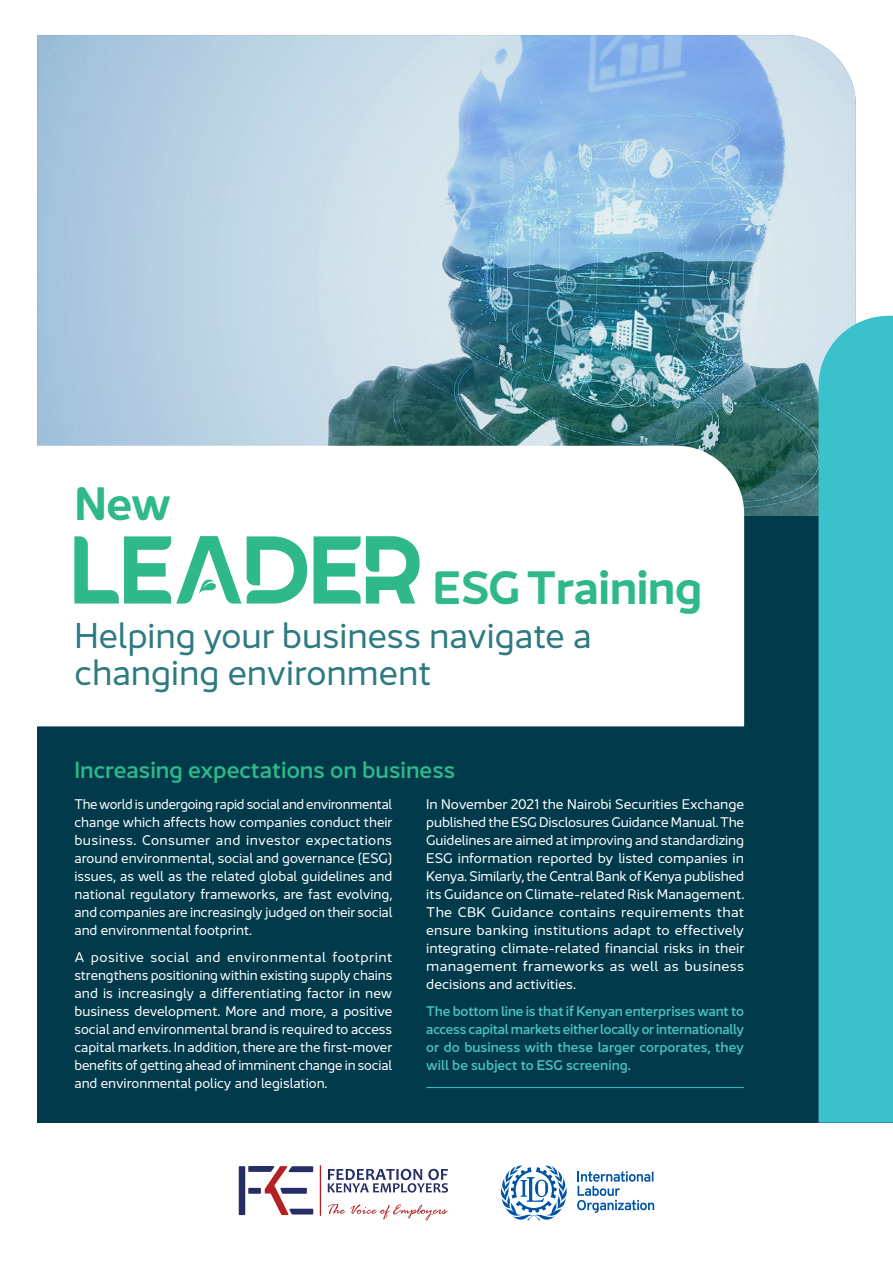
<style>
.page{position:relative;width:893px;height:1263px;background:#fff}
.page>*{position:absolute;margin:0;border:0;box-sizing:border-box;transform-origin:0 0}
.t1{font:600 45px "Jano Sans Pro";letter-spacing:-.01em;color:#2fb88a}
.t2{font:34.5px/37.7px "Jano Sans Pro";color:#2d7a80}
.t3{font:500 22.5px "Jano Sans Pro";color:#2fb88a}
.t4{font:13.5px/18px "Jano Sans Pro";color:#fff;text-align:justify}
.t5{font:500 13.5px/18px "Jano Sans Pro";color:#4bc2be;text-align:justify}
</style>
<div class="page">
<div style="left:37px;top:516px;width:856px;height:607px;background:#003a4b"></div>
<svg style="left:239px;top:1166px;width:74px;height:49px"></svg>
<svg style="left:328px;top:1169px;width:120px;height:23px"></svg>
<hr style="left:320px;top:1165px;width:1px;height:51px;background:#b42024">
<svg style="left:328px;top:1204px;width:120px;height:16px"></svg>
<svg style="left:577px;top:1171px;width:77px;height:42px"></svg>
<svg style="left:500px;top:1165px;width:67px;height:55px"></svg>
<img style="left:37px;top:35px;width:819px;height:481px">
<div style="left:819px;top:316px;width:74px;height:807px;background:#3ac1cc"></div>
<div style="left:37px;top:446px;width:707px;height:280px;background:#fff"></div>
<svg style="left:314px;top:536px;width:106px;height:67px;background:#7fd3b7"></svg>
<svg style="left:247px;top:536px;width:60px;height:67px;background:#88d6bc"></svg>
<svg style="left:74px;top:536px;width:167px;height:68px;background:#9dddc8"></svg>
<hr style="left:426px;top:1087px;width:318px;height:1px;background:#3ac1cc">
<h1 class="t1" style="left:74px;top:466px;width:98px">New</h1>
<h1 class="t1" style="left:433px;top:550px;width:271px">ESG Training</h1>
<h2 class="t2" style="left:74px;top:613px;width:519px">Helping your business navigate a changing environment</h2>
<h3 class="t3" style="left:74px;top:752px;width:382px">Increasing expectations on business</h3>
<p class="t4" style="left:74px;top:794px;width:320px">The world is undergoing rapid social and environmental change which affects how companies conduct their business. Consumer and investor expectations around environmental, social and governance (ESG) issues, as well as the related global guidelines and national regulatory frameworks, are fast evolving, and companies are increasingly judged on their social and environmental footprint.</p>
<p class="t4" style="left:74px;top:946px;width:320px">A positive social and environmental footprint strengthens positioning within existing supply chains and is increasingly a differentiating factor in new business development. More and more, a positive social and environmental brand is required to access capital markets. In addition, there are the first-mover benefits of getting ahead of imminent change in social and environmental policy and legislation.</p>
<p class="t4" style="left:426px;top:794px;width:320px">In November 2021 the Nairobi Securities Exchange published the ESG Disclosures Guidance Manual. The Guidelines are aimed at improving and standardizing ESG information reported by listed companies in Kenya. Similarly, the Central Bank of Kenya published its Guidance on Climate-related Risk Management.<br>The CBK Guidance contains requirements that ensure banking institutions adapt to effectively integrating climate-related financial risks in their management frameworks as well as business decisions and activities.</p>
<p class="t5" style="left:426px;top:1000px;width:319px">The bottom line is that if Kenyan enterprises want to access capital markets either locally or internationally or do business with these larger corporates, they will be subject to ESG screening.</p>
</div>
